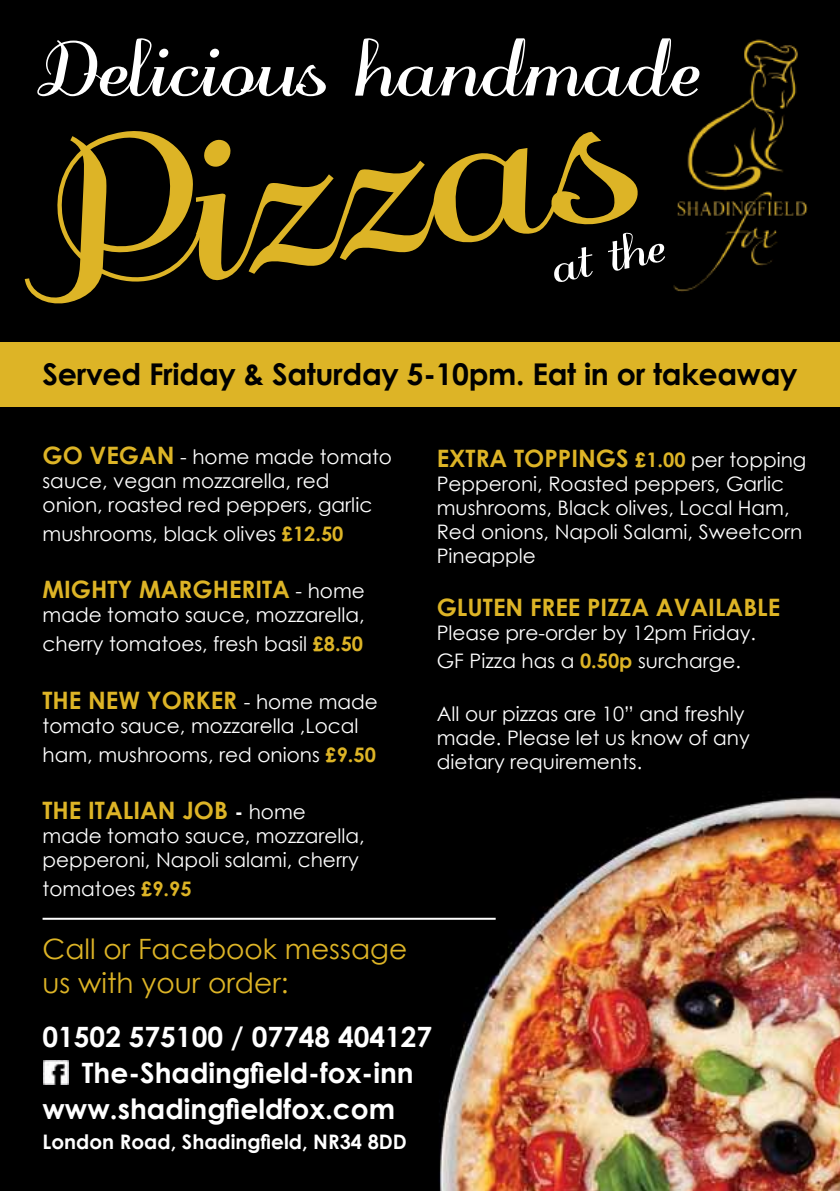
<style>
.page{position:relative;width:840px;height:1191px;background:#fff}
.page>*{position:absolute;margin:0;border:0;box-sizing:border-box;transform-origin:0 0}
.t1{font:700 274px "odstemplik";color:#ddb426}
.t2{font:700 94px "odstemplik";color:#fff}
.t3{font:700 57.6px "odstemplik";color:#fff}
.t4{font:700 30px "Century Gothic";letter-spacing:-.01em;color:#000}
.t5{font:700 28px "Century Gothic";color:#fff}
.t6{font:28px/33.6px "Century Gothic";color:#ddb426}
.t7{font:700 24px "Century Gothic";color:#ddb426}
.t8{font:20px/24px "Century Gothic";color:#fff}
.t9{font:700 20px "Century Gothic";color:#fff}
.s1{font-weight:700;color:#ddb426}
.s2{font-weight:700}
</style>
<div class="page">
<img style="left:0;top:0;width:839px;height:1191px">
<img style="left:633px;top:25px;width:193px;height:275px">
<div style="left:0;top:342px;width:839px;height:65px;background:#ddb426"></div>
<img style="left:44px;top:1060px;width:25px;height:25px">
<hr style="left:43px;top:917px;width:452px;height:2px;background:#fff">
<h2 class="t2" style="left:35px;top:19px;width:667px">Delicious handmade</h2>
<h1 class="t1" style="left:-16px;top:89px;width:635px;rotate:-9deg">Pizzas</h1>
<h3 class="t3" style="left:545px;top:236px;width:117px;rotate:-11deg">at the</h3>
<h3 class="t4" style="left:43px;top:352px;width:756px">Served Friday &amp; Saturday 5-10pm. Eat in or takeaway</h3>
<p class="t7" style="left:43px;top:437px;width:133px">Go Vegan</p>
<p class="t8" style="left:43px;top:468px;width:331px">sauce, vegan mozzarella, red onion, roasted red peppers, garlic</p>
<p class="t8" style="left:43px;top:521px;width:302px">mushrooms, black olives <span class="s1">£12.50</span></p>
<p class="t8" style="left:180px;top:444px;width:213px">- home made tomato</p>
<p class="t7" style="left:43px;top:571px;width:249px">Mighty Margherita</p>
<p class="t8" style="left:43px;top:600px;width:323px;line-height:28.8px">made tomato sauce, mozzarella, cherry tomatoes, fresh basil <span class="s1">£8.50</span></p>
<p class="t8" style="left:244px;top:689px;width:135px">- home made</p>
<p class="t8" style="left:295px;top:579px;width:71px">- home</p>
<p class="t7" style="left:43px;top:682px;width:196px">The N ew Yorker</p>
<p class="t8" style="left:43px;top:711px;width:334px;line-height:28.8px">tomato sauce, mozzarella ,Local ham, mushrooms, red onions <span class="s1">£9.50</span></p>
<p class="t7" style="left:43px;top:792px;width:187px">The Italian Job</p>
<p class="t8" style="left:43px;top:823px;width:323px">made tomato sauce, mozzarella, pepperoni, Napoli salami, cherry</p>
<p class="t8" style="left:43px;top:876px;width:150px">tomatoes <span class="s1">£9.95</span></p>
<p class="t8" style="left:234px;top:799px;width:72px"><span class="s2">-</span> home</p>
<p class="t7" style="left:436px;top:440px;width:176px">Extra toppings</p>
<p class="t8" style="left:436px;top:471px;width:367px">Pepperoni, Roasted peppers, Garlic mushrooms, Black olives, Local Ham,<br>Red onions, Napoli Salami, Sweetcorn<br>Pineapple</p>
<p class="t7" style="left:436px;top:588px;width:345px">Gluten free pizza available</p>
<p class="t8" style="left:436px;top:617px;width:320px;line-height:28.8px">Please pre-order by 12pm Friday.<br>GF Pizza has a <span class="s1">0.50p</span> surcharge.</p>
<p class="t8" style="left:436px;top:701px;width:314px">All our pizzas are 10” and freshly made. Please let us know of any dietary requirements.</p>
<p class="t8" style="left:635px;top:447px;width:172px"><span class="s1">£1.00</span> per topping</p>
<h3 class="t6" style="left:43px;top:931px;width:366px">Call or Facebook message us with your order:</h3>
<h3 class="t5" style="left:43px;top:1015px;width:391px">01502 575100 / 07748 404127</h3>
<h3 class="t5" style="left:82px;top:1051px;width:333px">The-Shadingfield-fox-inn</h3>
<h3 class="t5" style="left:43px;top:1087px;width:354px">www.shadingfieldfox.com</h3>
<p class="t9" style="left:43px;top:1126px;width:366px">London Road, Shadingfield, NR34 8DD</p>
</div>
